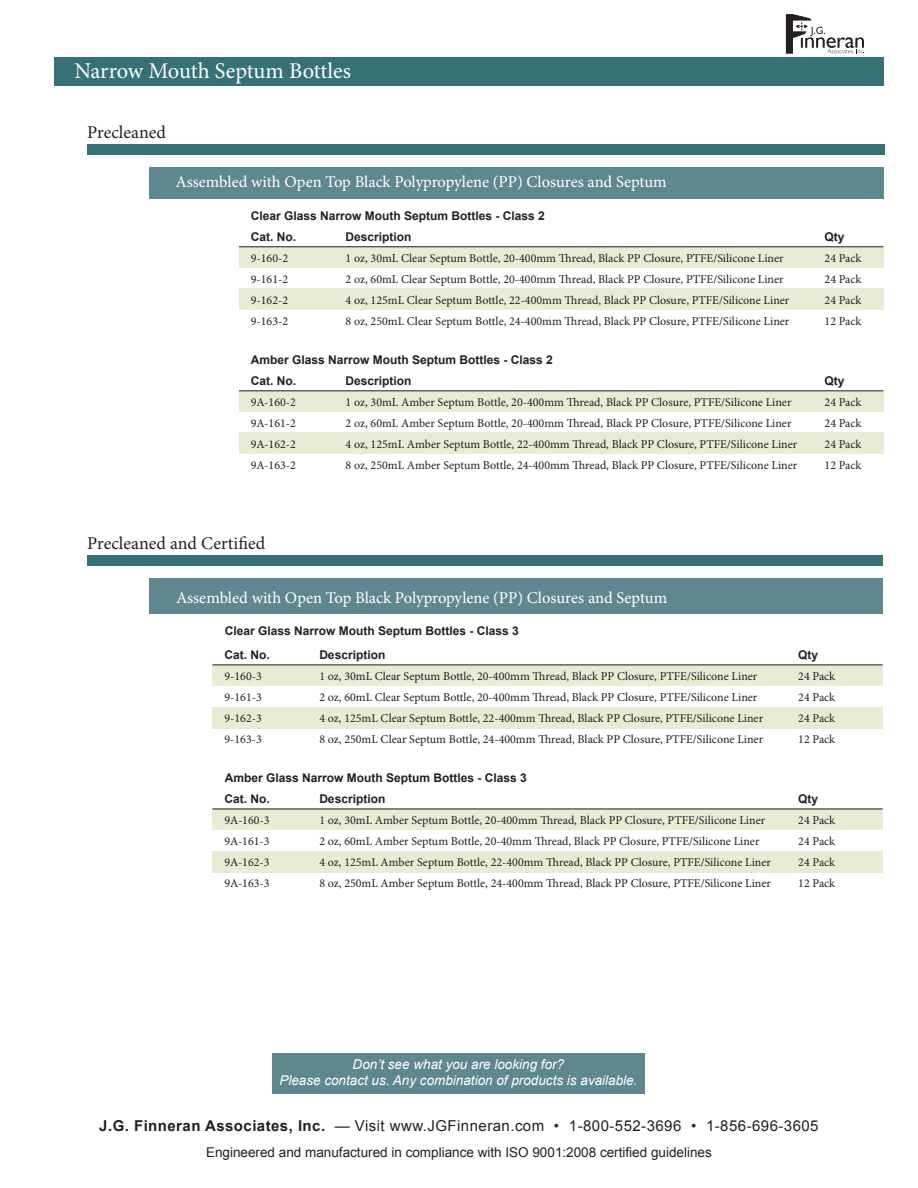
<style>
.page{position:relative;width:918px;height:1188px;background:#fff}
.page>*{position:absolute;margin:0;border:0;box-sizing:border-box;transform-origin:0 0}
.t1{font:22.5px "Minion Pro";letter-spacing:-.01em;color:#fff}
.t2{font:18px "Minion Pro";color:#231f20}
.t3{font:16.5px "Minion Pro";letter-spacing:-.005em;color:#fff}
.t4{font:15px "Arial";letter-spacing:.03em;color:#231f20}
.t5{font:italic 13.5px "Arial";color:#fff}
.t6{font:13.5px "Arial";color:#231f20}
.t7{font:12px "Minion Pro";color:#231f20}
.t8{font:700 12px "Arial";color:#231f20}
.s1{font-weight:700}
</style>
<div class="page">
<div style="left:54px;top:57px;width:829px;height:29px;background:#367175"></div>
<svg style="left:786px;top:14px;width:78px;height:40px"></svg>
<div style="left:149px;top:167px;width:734px;height:32px;background:#5f888e"></div>
<div style="left:239px;top:289px;width:644px;height:21px;background:#e7edd4"></div>
<div style="left:239px;top:246px;width:644px;height:22px;background:#e7edd4"></div>
<hr style="left:239px;top:246px;width:644px;height:1px;background:#231f20">
<div style="left:239px;top:433px;width:644px;height:21px;background:#e7edd4"></div>
<div style="left:239px;top:390px;width:644px;height:22px;background:#e7edd4"></div>
<hr style="left:239px;top:390px;width:644px;height:1px;background:#231f20">
<div style="left:149px;top:579px;width:734px;height:35px;background:#5f888e"></div>
<div style="left:212px;top:707px;width:671px;height:21px;background:#e7edd4"></div>
<div style="left:212px;top:665px;width:671px;height:21px;background:#e7edd4"></div>
<hr style="left:212px;top:665px;width:671px;height:1px;background:#231f20">
<div style="left:212px;top:851px;width:671px;height:21px;background:#e7edd4"></div>
<div style="left:212px;top:809px;width:671px;height:21px;background:#e7edd4"></div>
<hr style="left:212px;top:809px;width:671px;height:1px;background:#231f20">
<div style="left:87px;top:144px;width:798px;height:11px;background:#367175"></div>
<div style="left:87px;top:555px;width:796px;height:11px;background:#367175"></div>
<div style="left:273px;top:1053px;width:372px;height:41px;background:#5f888e"></div>
<p class="t1" style="left:74px;top:56px;width:278px">Narrow Mouth Septum Bottles</p>
<p class="t2" style="left:87px;top:120px;width:80px">Precleaned</p>
<p class="t3" style="left:176px;top:171px;width:493px">Assembled with Open Top Black Polypropylene (PP) Closures and Septum</p>
<p class="t8" style="left:251px;top:208px;width:296px">Clear Glass Narrow Mouth Septum Bottles - Class 2</p>
<p class="t8" style="left:251px;top:229px;width:47px">Cat. No.</p>
<p class="t8" style="left:346px;top:229px;width:68px">Description</p>
<p class="t8" style="left:825px;top:229px;width:22px">Qty</p>
<p class="t7" style="left:251px;top:250px;width:39px">9-160-2</p>
<p class="t7" style="left:346px;top:250px;width:440px">1 oz, 30mL Clear Septum Bottle, 20-400mm Thread, Black PP Closure, PTFE/Silicone Liner</p>
<p class="t7" style="left:825px;top:250px;width:38px">24 Pack</p>
<p class="t7" style="left:251px;top:271px;width:39px">9-161-2</p>
<p class="t7" style="left:346px;top:271px;width:440px">2 oz, 60mL Clear Septum Bottle, 20-400mm Thread, Black PP Closure, PTFE/Silicone Liner</p>
<p class="t7" style="left:825px;top:271px;width:38px">24 Pack</p>
<p class="t7" style="left:251px;top:292px;width:39px">9-162-2</p>
<p class="t7" style="left:346px;top:292px;width:445px">4 oz, 125mL Clear Septum Bottle, 22-400mm Thread, Black PP Closure, PTFE/Silicone Liner</p>
<p class="t7" style="left:825px;top:292px;width:38px">24 Pack</p>
<p class="t7" style="left:251px;top:313px;width:39px">9-163-2</p>
<p class="t7" style="left:346px;top:313px;width:445px">8 oz, 250mL Clear Septum Bottle, 24-400mm Thread, Black PP Closure, PTFE/Silicone Liner</p>
<p class="t7" style="left:825px;top:313px;width:38px">12 Pack</p>
<p class="t8" style="left:251px;top:352px;width:304px">Amber Glass Narrow Mouth Septum Bottles - Class 2</p>
<p class="t8" style="left:251px;top:373px;width:47px">Cat. No.</p>
<p class="t8" style="left:346px;top:373px;width:68px">Description</p>
<p class="t8" style="left:825px;top:373px;width:22px">Qty</p>
<p class="t7" style="left:251px;top:394px;width:47px">9A-160-2</p>
<p class="t7" style="left:346px;top:394px;width:447px">1 oz, 30mL Amber Septum Bottle, 20-400mm Thread, Black PP Closure, PTFE/Silicone Liner</p>
<p class="t7" style="left:825px;top:394px;width:38px">24 Pack</p>
<p class="t7" style="left:251px;top:415px;width:47px">9A-161-2</p>
<p class="t7" style="left:346px;top:415px;width:447px">2 oz, 60mL Amber Septum Bottle, 20-400mm Thread, Black PP Closure, PTFE/Silicone Liner</p>
<p class="t7" style="left:825px;top:415px;width:38px">24 Pack</p>
<p class="t7" style="left:251px;top:436px;width:47px">9A-162-2</p>
<p class="t7" style="left:346px;top:436px;width:453px">4 oz, 125mL Amber Septum Bottle, 22-400mm Thread, Black PP Closure, PTFE/Silicone Liner</p>
<p class="t7" style="left:825px;top:436px;width:38px">24 Pack</p>
<p class="t7" style="left:251px;top:457px;width:47px">9A-163-2</p>
<p class="t7" style="left:346px;top:457px;width:453px">8 oz, 250mL Amber Septum Bottle, 24-400mm Thread, Black PP Closure, PTFE/Silicone Liner</p>
<p class="t7" style="left:825px;top:457px;width:38px">12 Pack</p>
<p class="t2" style="left:87px;top:531px;width:179px">Precleaned and Certified</p>
<p class="t3" style="left:176px;top:586px;width:493px">Assembled with Open Top Black Polypropylene (PP) Closures and Septum</p>
<p class="t8" style="left:225px;top:623px;width:296px">Clear Glass Narrow Mouth Septum Bottles - Class 3</p>
<p class="t8" style="left:225px;top:647px;width:47px">Cat. No.</p>
<p class="t8" style="left:319px;top:647px;width:68px">Description</p>
<p class="t8" style="left:798px;top:647px;width:22px">Qty</p>
<p class="t7" style="left:225px;top:668px;width:39px">9-160-3</p>
<p class="t7" style="left:319px;top:668px;width:440px">1 oz, 30mL Clear Septum Bottle, 20-400mm Thread, Black PP Closure, PTFE/Silicone Liner</p>
<p class="t7" style="left:798px;top:668px;width:38px">24 Pack</p>
<p class="t7" style="left:225px;top:689px;width:39px">9-161-3</p>
<p class="t7" style="left:319px;top:689px;width:440px">2 oz, 60mL Clear Septum Bottle, 20-400mm Thread, Black PP Closure, PTFE/Silicone Liner</p>
<p class="t7" style="left:798px;top:689px;width:38px">24 Pack</p>
<p class="t7" style="left:225px;top:710px;width:39px">9-162-3</p>
<p class="t7" style="left:319px;top:710px;width:445px">4 oz, 125mL Clear Septum Bottle, 22-400mm Thread, Black PP Closure, PTFE/Silicone Liner</p>
<p class="t7" style="left:798px;top:710px;width:38px">24 Pack</p>
<p class="t7" style="left:225px;top:731px;width:39px">9-163-3</p>
<p class="t7" style="left:319px;top:731px;width:445px">8 oz, 250mL Clear Septum Bottle, 24-400mm Thread, Black PP Closure, PTFE/Silicone Liner</p>
<p class="t7" style="left:798px;top:731px;width:38px">12 Pack</p>
<p class="t8" style="left:225px;top:770px;width:304px">Amber Glass Narrow Mouth Septum Bottles - Class 3</p>
<p class="t8" style="left:225px;top:791px;width:47px">Cat. No.</p>
<p class="t8" style="left:319px;top:791px;width:68px">Description</p>
<p class="t8" style="left:798px;top:791px;width:22px">Qty</p>
<p class="t7" style="left:225px;top:812px;width:47px">9A-160-3</p>
<p class="t7" style="left:319px;top:812px;width:447px">1 oz, 30mL Amber Septum Bottle, 20-400mm Thread, Black PP Closure, PTFE/Silicone Liner</p>
<p class="t7" style="left:798px;top:812px;width:38px">24 Pack</p>
<p class="t7" style="left:225px;top:833px;width:47px">9A-161-3</p>
<p class="t7" style="left:319px;top:833px;width:442px">2 oz, 60mL Amber Septum Bottle, 20-40mm Thread, Black PP Closure, PTFE/Silicone Liner</p>
<p class="t7" style="left:798px;top:833px;width:38px">24 Pack</p>
<p class="t7" style="left:225px;top:854px;width:47px">9A-162-3</p>
<p class="t7" style="left:319px;top:854px;width:453px">4 oz, 125mL Amber Septum Bottle, 22-400mm Thread, Black PP Closure, PTFE/Silicone Liner</p>
<p class="t7" style="left:798px;top:854px;width:38px">24 Pack</p>
<p class="t7" style="left:225px;top:875px;width:47px">9A-163-3</p>
<p class="t7" style="left:319px;top:875px;width:453px">8 oz, 250mL Amber Septum Bottle, 24-400mm Thread, Black PP Closure, PTFE/Silicone Liner</p>
<p class="t7" style="left:798px;top:875px;width:38px">12 Pack</p>
<p class="t5" style="left:353px;top:1056px;width:213px">Don’t see what you are looking for?</p>
<p class="t5" style="left:279px;top:1072px;width:360px">Please contact us. Any combination of products is available.</p>
<p class="t4" style="left:99px;top:1116px;width:721px"><span class="s1">J.G. Finneran Associates, Inc.</span> — Visit www.JGFinneran.com • 1-800-552-3696 • 1-856-696-3605</p>
<p class="t6" style="left:206px;top:1144px;width:507px">Engineered and manufactured in compliance with ISO 9001:2008 certified guidelines</p>
</div>
